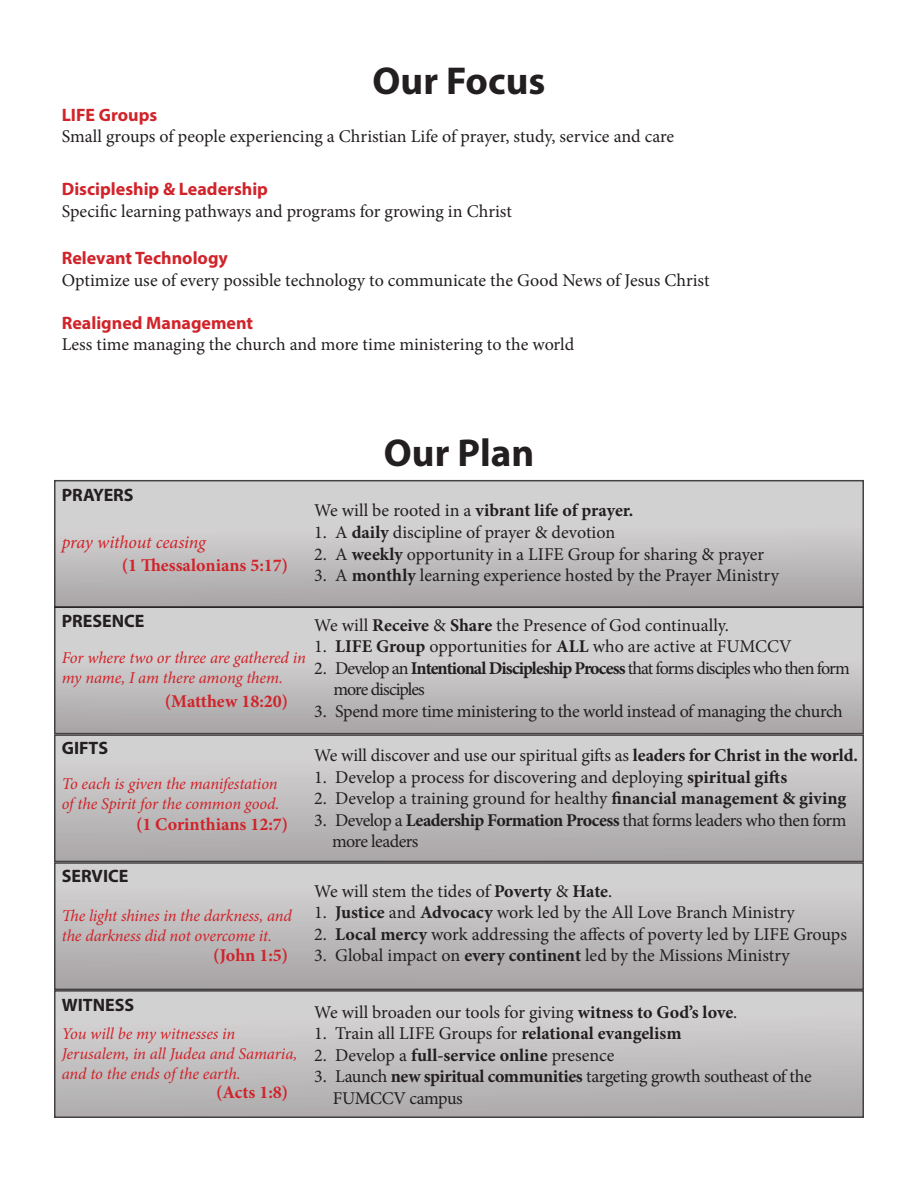
<style>
.page{position:relative;width:918px;height:1188px;background:#fff}
.page>*{position:absolute;margin:0;border:0;box-sizing:border-box;transform-origin:0 0}
.t1{font:700 39px "Myriad Pro";color:#231f20}
.t2{font:18px "Minion Pro";letter-spacing:-.005em;color:#231f20}
.t3{font:18px/21.6px "Minion Pro";letter-spacing:-.025em;color:#231f20}
.t4{font:18px/21.6px "Minion Pro";letter-spacing:-.055em;color:#231f20}
.t5{font:18px/21.6px "Minion Pro";letter-spacing:-.03em;color:#231f20}
.t6{font:700 18px "Myriad Pro";color:#d1232a}
.t7{font:700 18px "Minion Pro";color:#d1232a}
.t8{font:700 18px "Minion Pro";letter-spacing:-.005em;color:#231f20}
.t9{font:700 18px "Myriad Pro";color:#231f20}
.t10{font:italic 18px "Minion Pro";letter-spacing:-.01em;color:#d1232a}
.t11{font:italic 16.5px/19.8px "Minion Pro";letter-spacing:-.01em;color:#d1232a}
.s1{font-weight:400}
.s2{font-weight:700}
</style>
<div class="page">
<div style="left:55px;top:481px;width:808px;height:126px;background:linear-gradient(to bottom,#dcdcdd,#adaaaa)"></div>
<div style="left:54px;top:480px;width:810px;height:128px;border:2px solid #231f20"></div>
<div style="left:55px;top:607px;width:808px;height:127px;background:linear-gradient(to bottom,#dddcdd,#aeabab)"></div>
<div style="left:54px;top:607px;width:810px;height:127px;border:2px solid #231f20"></div>
<div style="left:55px;top:735px;width:808px;height:126px;background:linear-gradient(to bottom,#d8d7d8,#aba8a8)"></div>
<div style="left:54px;top:734px;width:810px;height:128px;border:2px solid #231f20"></div>
<div style="left:55px;top:863px;width:808px;height:126px;background:linear-gradient(to bottom,#d8d8d8,#a8a5a5)"></div>
<div style="left:54px;top:862px;width:810px;height:128px;border:2px solid #231f20"></div>
<div style="left:55px;top:991px;width:808px;height:126px;background:linear-gradient(to bottom,#d8d7d8,#afacad)"></div>
<div style="left:54px;top:990px;width:810px;height:128px;border:2px solid #231f20"></div>
<h1 class="t1" style="left:372px;top:55px;width:175px">Our Focus</h1>
<p class="t6" style="left:62px;top:103px;width:97px">LIFE Groups</p>
<p class="t2" style="left:62px;top:125px;width:614px">Small groups of people experiencing a Christian Life of prayer, study, service and care</p>
<p class="t6" style="left:62px;top:177px;width:208px">Discipleship &amp; Leadership</p>
<p class="t2" style="left:62px;top:199px;width:452px">Specific learning pathways and programs for growing in Christ</p>
<p class="t6" style="left:62px;top:246px;width:168px">Relevant Technology</p>
<p class="t2" style="left:62px;top:268px;width:649px">Optimize use of every possible technology to communicate the Good News of Jesus Christ</p>
<p class="t6" style="left:62px;top:311px;width:193px">Realigned Management</p>
<p class="t2" style="left:62px;top:332px;width:514px">Less time managing the church and more time ministering to the world</p>
<p class="t9" style="left:62px;top:483px;width:73px">PRAYERS</p>
<p class="t10" style="left:62px;top:530px;width:146px">pray without ceasing</p>
<p class="t7" style="left:122px;top:553px;width:168px">(1 Thessalonians 5:17)</p>
<h1 class="t1" style="left:384px;top:427px;width:152px">Our Plan</h1>
<p class="t8" style="left:314px;top:498px;width:321px"><span class="s1">We will be rooted in a</span> vibrant life of prayer.</p>
<p class="t2" style="left:314px;top:520px;width:302px">1. A <span class="s2">daily</span> discipline of prayer &amp; devotion</p>
<p class="t2" style="left:314px;top:542px;width:452px">2. A <span class="s2">weekly</span> opportunity in a LIFE Group for sharing &amp; prayer</p>
<p class="t2" style="left:314px;top:563px;width:466px">3. A <span class="s2">monthly</span> learning experience hosted by the Prayer Ministry</p>
<p class="t9" style="left:62px;top:609px;width:84px">PRESENCE</p>
<p class="t11" style="left:62px;top:648px;width:246px">For where two or three are gathered in my name, I am there among them.</p>
<p class="t9" style="left:62px;top:736px;width:48px">GIFTS</p>
<p class="t7" style="left:165px;top:688px;width:125px">(Matthew 18:20)</p>
<p class="t11" style="left:62px;top:774px;width:219px">To each is given the manifestation of the Spirit for the common good.</p>
<p class="t7" style="left:136px;top:812px;width:154px">(1 Corinthians 12:7)</p>
<p class="t9" style="left:62px;top:864px;width:68px">SERVICE</p>
<p class="t11" style="left:62px;top:906px;width:232px">The light shines in the darkness, and the darkness did not overcome it.</p>
<p class="t7" style="left:213px;top:942px;width:77px">(John 1:5)</p>
<p class="t2" style="left:314px;top:613px;width:416px">We will <span class="s2">Receive</span> &amp; <span class="s2">Share</span> the Presence of God continually.</p>
<p class="t2" style="left:314px;top:634px;width:479px">1. <span class="s2">LIFE Group</span> opportunities for <span class="s2">ALL</span> who are active at FUMCCV</p>
<p class="t4" style="left:333px;top:657px;width:518px;text-indent:-19px">2. Develop an <span class="s2">Intentional Discipleship Process</span> that forms disciples who then form more disciples</p>
<p class="t3" style="left:314px;top:700px;width:530px">3. Spend more time ministering to the world instead of managing the church</p>
<p class="t2" style="left:314px;top:743px;width:545px">We will discover and use our spiritual gifts as <span class="s2">leaders for Christ in the world.</span></p>
<p class="t2" style="left:314px;top:765px;width:474px">1. Develop a process for discovering and deploying <span class="s2">spiritual gifts</span></p>
<p class="t2" style="left:314px;top:786px;width:534px">2. Develop a training ground for healthy <span class="s2">financial management &amp; giving</span></p>
<p class="t5" style="left:332px;top:809px;width:516px;text-indent:-18px">3. Develop a <span class="s2">Leadership Formation Process</span> that forms leaders who then form more leaders</p>
<p class="t2" style="left:314px;top:879px;width:300px">We will stem the tides of <span class="s2">Poverty</span> &amp; <span class="s2">Hate</span>.</p>
<p class="t2" style="left:314px;top:900px;width:482px">1. <span class="s2">Justice</span> and <span class="s2">Advocacy</span> work led by the All Love Branch Ministry</p>
<p class="t2" style="left:314px;top:922px;width:534px">2. <span class="s2">Local mercy</span> work addressing the affects of poverty led by LIFE Groups</p>
<p class="t2" style="left:314px;top:944px;width:477px">3. Global impact on <span class="s2">every continent</span> led by the Missions Ministry</p>
<p class="t9" style="left:62px;top:993px;width:74px">WITNESS</p>
<p class="t11" style="left:62px;top:1024px;width:237px">You will be my witnesses in<br>Jerusalem, in all Judea and Samaria, and to the ends of the earth.</p>
<p class="t7" style="left:216px;top:1080px;width:74px">(Acts 1:8)</p>
<p class="t2" style="left:314px;top:1000px;width:425px">We will broaden our tools for giving <span class="s2">witness to God’s love</span>.</p>
<p class="t2" style="left:314px;top:1021px;width:369px">1. Train all LIFE Groups for <span class="s2">relational evangelism</span></p>
<p class="t2" style="left:314px;top:1043px;width:302px">2. Develop a <span class="s2">full-service online</span> presence</p>
<p class="t3" style="left:333px;top:1066px;width:480px;text-indent:-19px">3. Launch <span class="s2">new spiritual communities</span> targeting growth southeast of the<br>FUMCCV campus</p>
</div>
